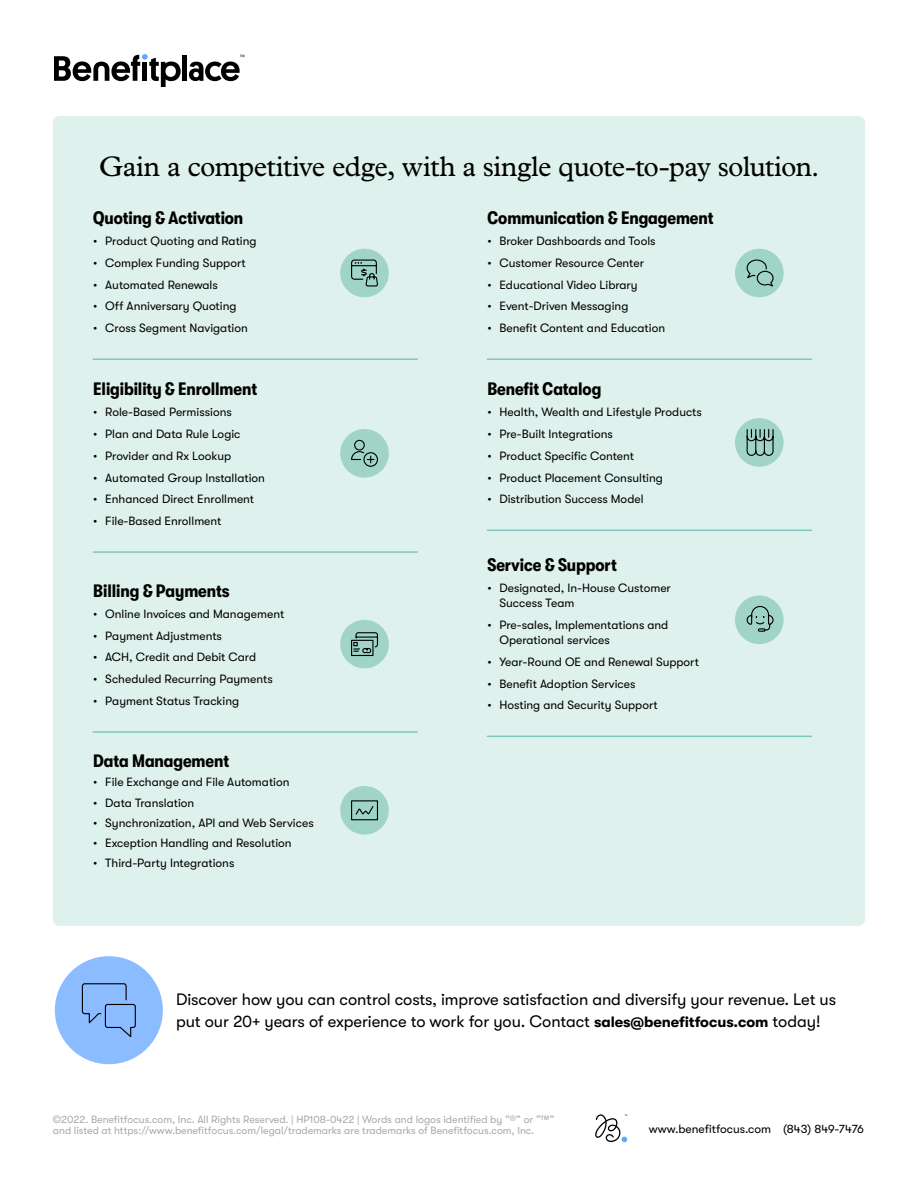
<style>
.page{position:relative;width:918px;height:1188px;background:#fff}
.page>*{position:absolute;margin:0;border:0;box-sizing:border-box;transform-origin:0 0}
.t1{font:28.5px "Plantin Std";letter-spacing:-.025em;color:#000}
.t2{font:700 condensed 18px "GT Walsheim Pro";letter-spacing:-.005em;color:#000}
.t3{font:16.5px/22.5px "GT Walsheim Pro";letter-spacing:-.005em;color:#000}
.t4{font:12px/15px "GT Walsheim Pro";color:#000}
.t5{font:10.5px/10.5px "GT Walsheim Pro";color:#a7a9ac}
.s1{font-weight:700;font-size:15px}
</style>
<div class="page">
<svg style="left:595px;top:1114px;width:32px;height:28px"></svg>
<div style="left:182px;top:55px;width:5px;height:26px;background:#000"></div>
<svg style="left:54px;top:54px;width:127px;height:33px"></svg>
<svg style="left:189px;top:55px;width:55px;height:26px"></svg>
<div style="left:53px;top:116px;width:812px;height:810px;background:#dff1ec;border-radius:7px"></div>
<hr style="left:93px;top:358px;width:324px;height:2px;background:#7ec7bc">
<hr style="left:488px;top:358px;width:324px;height:2px;background:#7ec7bc">
<hr style="left:93px;top:551px;width:324px;height:2px;background:#7ec7bc">
<hr style="left:488px;top:530px;width:324px;height:1px;background:#7ec7bc">
<hr style="left:93px;top:731px;width:324px;height:2px;background:#7ec7bc">
<hr style="left:488px;top:736px;width:324px;height:1px;background:#7ec7bc">
<div style="left:55px;top:956px;width:108px;height:108px;background:#8bbcff;border-radius:50%"></div>
<svg style="left:81px;top:983px;width:55px;height:55px"></svg>
<div style="left:340px;top:429px;width:49px;height:49px;background:#9fd4c7;border-radius:50%"></div>
<svg style="left:351px;top:439px;width:27px;height:28px"></svg>
<div style="left:340px;top:249px;width:49px;height:48px;background:#9fd4c7;border-radius:50%"></div>
<svg style="left:351px;top:259px;width:27px;height:28px"></svg>
<div style="left:340px;top:620px;width:49px;height:48px;background:#9fd4c7;border-radius:50%"></div>
<svg style="left:351px;top:632px;width:27px;height:24px"></svg>
<div style="left:340px;top:786px;width:49px;height:49px;background:#9fd4c7;border-radius:50%"></div>
<svg style="left:351px;top:800px;width:27px;height:21px"></svg>
<div style="left:735px;top:249px;width:49px;height:48px;background:#9fd4c7;border-radius:50%"></div>
<svg style="left:746px;top:259px;width:28px;height:28px"></svg>
<div style="left:735px;top:596px;width:49px;height:48px;background:#9fd4c7;border-radius:50%"></div>
<svg style="left:746px;top:605px;width:28px;height:27px"></svg>
<div style="left:735px;top:418px;width:49px;height:49px;background:#9fd4c7;border-radius:50%"></div>
<svg style="left:746px;top:429px;width:28px;height:27px"></svg>
<h1 class="t1" style="left:99px;top:150px;width:722px">Gain a competitive edge, with a single quote-to-pay solution.</h1>
<h2 class="t2" style="left:93px;top:208px;width:152px">Quoting &amp; Activation</h2>
<p class="t4" style="left:93px;top:234px;width:165px">• Product Quoting and Rating</p>
<p class="t4" style="left:93px;top:255px;width:154px">• Complex Funding Support</p>
<p class="t4" style="left:93px;top:277px;width:126px">• Automated Renewals</p>
<p class="t4" style="left:93px;top:299px;width:145px">• Off Anniversary Quoting</p>
<p class="t4" style="left:93px;top:321px;width:156px">• Cross Segment Navigation</p>
<h2 class="t2" style="left:93px;top:379px;width:165px">Eligibility &amp; Enrollment</h2>
<p class="t4" style="left:93px;top:405px;width:140px">• Role-Based Permissions</p>
<p class="t4" style="left:93px;top:427px;width:149px">• Plan and Data Rule Logic</p>
<p class="t4" style="left:93px;top:448px;width:139px">• Provider and Rx Lookup</p>
<p class="t4" style="left:93px;top:470px;width:173px">• Automated Group Installation</p>
<p class="t4" style="left:93px;top:492px;width:162px">• Enhanced Direct Enrollment</p>
<p class="t4" style="left:93px;top:513px;width:130px">• File-Based Enrollment</p>
<h2 class="t2" style="left:93px;top:581px;width:138px">Billing &amp; Payments</h2>
<p class="t4" style="left:93px;top:606px;width:193px">• Online Invoices and Management</p>
<p class="t4" style="left:93px;top:628px;width:130px">• Payment Adjustments</p>
<p class="t4" style="left:93px;top:650px;width:164px">• ACH, Credit and Debit Card</p>
<p class="t4" style="left:93px;top:672px;width:181px">• Scheduled Recurring Payments</p>
<p class="t4" style="left:93px;top:693px;width:148px">• Payment Status Tracking</p>
<h2 class="t2" style="left:93px;top:751px;width:137px">Data Management</h2>
<p class="t4" style="left:93px;top:775px;width:198px">• File Exchange and File Automation</p>
<p class="t4" style="left:93px;top:795px;width:103px">• Data Translation</p>
<p class="t4" style="left:93px;top:815px;width:222px">• Synchronization, API and Web Services</p>
<p class="t4" style="left:93px;top:836px;width:200px">• Exception Handling and Resolution</p>
<p class="t4" style="left:93px;top:856px;width:143px">• Third-Party Integrations</p>
<h2 class="t2" style="left:488px;top:208px;width:228px">Communication &amp; Engagement</h2>
<p class="t4" style="left:488px;top:234px;width:170px">• Broker Dashboards and Tools</p>
<p class="t4" style="left:488px;top:255px;width:158px">• Customer Resource Center</p>
<p class="t4" style="left:488px;top:277px;width:152px">• Educational Video Library</p>
<p class="t4" style="left:488px;top:299px;width:142px">• Event-Driven Messaging</p>
<p class="t4" style="left:488px;top:321px;width:179px">• Benefit Content and Education</p>
<h2 class="t2" style="left:488px;top:379px;width:115px">Benefit Catalog</h2>
<p class="t4" style="left:488px;top:405px;width:216px">• Health, Wealth and Lifestyle Products</p>
<p class="t4" style="left:488px;top:427px;width:127px">• Pre-Built Integrations</p>
<p class="t4" style="left:488px;top:448px;width:148px">• Product Specific Content</p>
<p class="t4" style="left:488px;top:470px;width:177px">• Product Placement Consulting</p>
<p class="t4" style="left:488px;top:492px;width:158px">• Distribution Success Model</p>
<h2 class="t2" style="left:488px;top:555px;width:131px">Service &amp; Support</h2>
<p class="t4" style="left:500px;top:581px;width:173px;text-indent:-12px">• Designated, In-House Customer<br>Success Team</p>
<p class="t4" style="left:500px;top:618px;width:170px;text-indent:-12px">• Pre-sales, Implementations and<br>Operational services</p>
<p class="t4" style="left:488px;top:654px;width:213px">• Year-Round OE and Renewal Support</p>
<p class="t4" style="left:488px;top:676px;width:150px">• Benefit Adoption Services</p>
<p class="t4" style="left:488px;top:698px;width:172px">• Hosting and Security Support</p>
<h3 class="t3" style="left:176px;top:988px;width:662px">Discover how you can control costs, improve satisfaction and diversify your revenue. Let us put our 20+ years of experience to work for you. Contact <span class="s1">sales@benefitfocus.com</span> today!</h3>
<p class="t5" style="left:53px;top:1114px;width:503px">©2022. Benefitfocus.com, Inc. All Rights Reserved. | HP108-0422 | Words and logos identified by “®” or “™” and listed at https://www.benefitfocus.com/legal/trademarks are trademarks of Benefitfocus.com, Inc.</p>
<p class="t4" style="left:649px;top:1122px;width:217px">www.benefitfocus.com (843) 849-7476</p>
</div>
